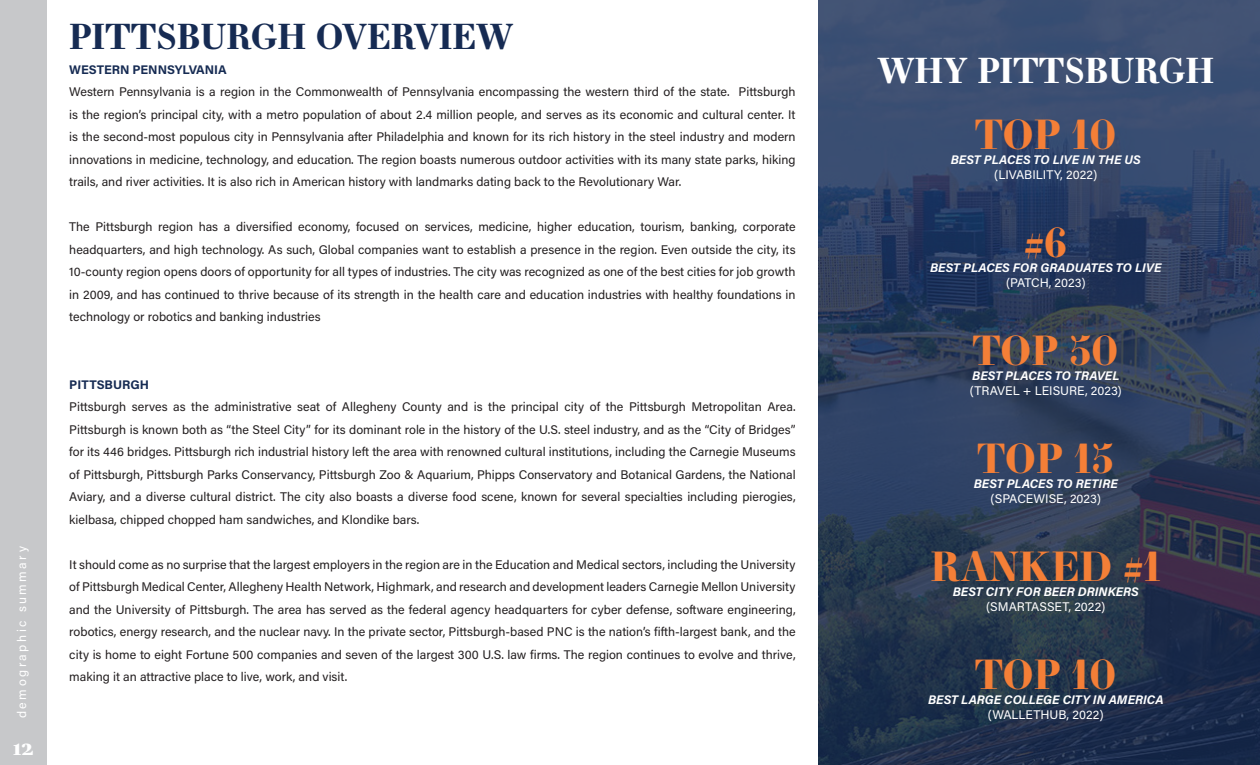
<style>
.page{position:relative;width:1260px;height:765px;background:#fff}
.page>*{position:absolute;margin:0;border:0;box-sizing:border-box;transform-origin:0 0}
.t1{font:700 40px "Essonnes Display";color:#f47f37}
.Map-Street{font:700 35px "Essonnes Text";color:#162b53}
.Map-Street-2{font:700 35px "Essonnes Text";color:#fff}
.t2{font:700 25px "Essonnes Text";color:#fff}
.t3{font:12.5px/22.5px "Acumin Pro";color:#231f20;text-align:justify}
.t4{font:italic 700 12.5px/15px "Acumin Pro";letter-spacing:.005em;color:#fff;text-align:center}
.t5{font:12.5px/15px "Acumin Pro";color:#fff}
.t6{font:700 12.5px "Acumin Pro";color:#162b53}
.t7{font:12.5px "Acumin Pro";letter-spacing:.185em;color:#fff}
.s1{font-weight:400;font-style:normal}
.s2{font-weight:700;font-style:italic}
</style>
<div class="page">
<div style="left:0;top:0;width:47px;height:765px;background:#c7c8ca"></div>
<svg style="left:819px;top:0;width:441px;height:765px;background:#2d3e5c"></svg>
<p class="t7" style="left:13px;top:718px;width:173px;rotate:-90deg">demographic summary</p>
<h3 class="t2" style="left:13px;top:728px;width:22px">12</h3>
<p class="Map-Street" style="left:69px;top:11px;width:446px">PITTSBURGH OVERVIEW</p>
<p class="t6" style="left:69px;top:61px;width:159px">WESTERN PENNSYLVANIA</p>
<p class="t3" style="left:69px;top:80px;width:728px">Western Pennsylvania is a region in the Commonwealth of Pennsylvania encompassing the western third of the state. Pittsburgh is the region’s principal city, with a metro population of about 2.4 million people, and serves as its economic and cultural center. It is the second-most populous city in Pennsylvania after Philadelphia and known for its rich history in the steel industry and modern innovations in medicine, technology, and education. The region boasts numerous outdoor activities with its many state parks, hiking trails, and river activities. It is also rich in American history with landmarks dating back to the Revolutionary War.</p>
<p class="t3" style="left:69px;top:215px;width:728px">The Pittsburgh region has a diversified economy, focused on services, medicine, higher education, tourism, banking, corporate headquarters, and high technology. As such, Global companies want to establish a presence in the region. Even outside the city, its 10-county region opens doors of opportunity for all types of industries. The city was recognized as one of the best cities for job growth in 2009, and has continued to thrive because of its strength in the health care and education industries with healthy foundations in technology or robotics and banking industries</p>
<p class="t6" style="left:69px;top:376px;width:81px">PITTSBURGH</p>
<p class="t3" style="left:69px;top:395px;width:728px">Pittsburgh serves as the administrative seat of Allegheny County and is the principal city of the Pittsburgh Metropolitan Area.<br>Pittsburgh is known both as “the Steel City” for its dominant role in the history of the U.S. steel industry, and as the “City of Bridges” for its 446 bridges. Pittsburgh rich industrial history left the area with renowned cultural institutions, including the Carnegie Museums of Pittsburgh, Pittsburgh Parks Conservancy, Pittsburgh Zoo &amp; Aquarium, Phipps Conservatory and Botanical Gardens, the National Aviary, and a diverse cultural district. The city also boasts a diverse food scene, known for several specialties including pierogies, kielbasa, chipped chopped ham sandwiches, and Klondike bars.</p>
<p class="t3" style="left:69px;top:553px;width:728px">It should come as no surprise that the largest employers in the region are in the Education and Medical sectors, including the University of Pittsburgh Medical Center, Allegheny Health Network, Highmark, and research and development leaders Carnegie Mellon University and the University of Pittsburgh. The area has served as the federal agency headquarters for cyber defense, software engineering, robotics, energy research, and the nuclear navy. In the private sector, Pittsburgh-based PNC is the nation’s fifth-largest bank, and the city is home to eight Fortune 500 companies and seven of the largest 300 U.S. law firms. The region continues to evolve and thrive, making it an attractive place to live, work, and visit.</p>
<p class="Map-Street-2" style="left:877px;top:45px;width:338px">WHY PITTSBURGH</p>
<p class="t1" style="left:975px;top:106px;width:142px">TOP 10</p>
<p class="t4" style="left:951px;top:152px;width:191px">BEST PLACES TO LIVE IN THE US <span class="s1">(LIVABILITY, 2022)</span></p>
<p class="t1" style="left:1024px;top:214px;width:45px">#6</p>
<p class="t4" style="left:930px;top:260px;width:233px">BEST PLACES FOR GRADUATES TO LIVE <span class="s1">(PATCH, 2023)</span></p>
<p class="t1" style="left:973px;top:322px;width:147px">TOP 50</p>
<p class="t5" style="left:970px;top:368px;width:154px"><span class="s2">BEST PLACES TO TRAVEL </span>(TRAVEL + LEISURE, 2023)</p>
<p class="t1" style="left:978px;top:430px;width:138px">TOP 15</p>
<p class="t4" style="left:974px;top:476px;width:146px">BEST PLACES TO RETIRE <span class="s1">(SPACEWISE, 2023)</span></p>
<p class="t1" style="left:931px;top:538px;width:232px">RANKED #1</p>
<p class="t4" style="left:953px;top:584px;width:188px">BEST CITY FOR BEER DRINKERS <span class="s1">(SMARTASSET, 2022)</span></p>
<p class="t1" style="left:975px;top:646px;width:142px">TOP 10</p>
<p class="t4" style="left:928px;top:692px;width:237px">BEST LARGE COLLEGE CITY IN AMERICA <span class="s1">(WALLETHUB, 2022)</span></p>
</div>
